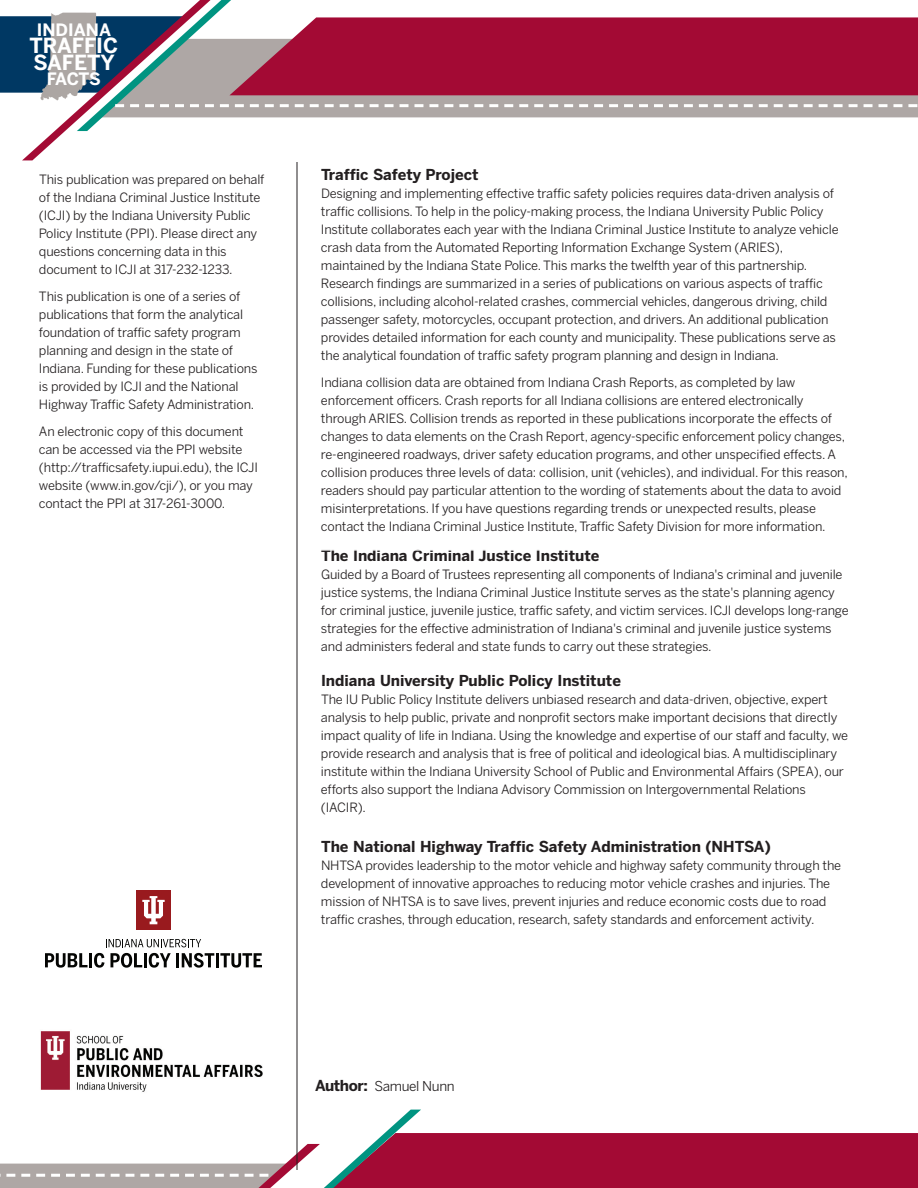
<style>
.page{position:relative;width:918px;height:1188px;background:#fff}
.page>*{position:absolute;margin:0;border:0;box-sizing:border-box;transform-origin:0 0}
.t1{font:700 20.7px/17px "Benton Sans";color:#fff}
.t2{font:700 16.95px "Benton Sans";color:#fff}
.t3{font:700 15px "Benton Sans";color:#231f20}
.t4{font:13.5px "Benton Sans";letter-spacing:-.025em;color:#231f20}
.t5{font:12.75px/18px "Benton Sans";letter-spacing:-.015em;color:#231f20}
.s1{font-weight:700;font-size:15px}
</style>
<div class="page">
<svg style="left:0;top:1110px;width:918px;height:78px"></svg>
<svg style="left:0;top:0;width:918px;height:160px"></svg>
<img style="left:37px;top:9px;width:63px;height:94px">
<hr style="left:297px;top:162px;width:1px;height:1008px;background:#231f20">
<img style="left:40px;top:1031px;width:223px;height:61px">
<div style="left:136px;top:890px;width:35px;height:40px;background:#991a1e"></div>
<svg style="left:142px;top:896px;width:23px;height:28px"></svg>
<svg style="left:106px;top:939px;width:95px;height:8px"></svg>
<svg style="left:45px;top:953px;width:43px;height:15px"></svg>
<hr style="left:89px;top:953px;width:3px;height:14px;background:#040503">
<svg style="left:94px;top:953px;width:48px;height:15px"></svg>
<hr style="left:144px;top:953px;width:3px;height:14px;background:#040503">
<svg style="left:149px;top:953px;width:22px;height:15px"></svg>
<hr style="left:176px;top:953px;width:3px;height:14px;background:#040503">
<svg style="left:182px;top:953px;width:32px;height:15px"></svg>
<hr style="left:216px;top:953px;width:3px;height:14px;background:#040503">
<svg style="left:220px;top:953px;width:42px;height:15px"></svg>
<h2 class="t2" style="left:37px;top:24px;width:76px">INDIANA</h2>
<h1 class="t1" style="left:29px;top:39px;width:90px">TRAFFIC<br>SAFETY</h1>
<h2 class="t2" style="left:47px;top:73px;width:56px">FACTS</h2>
<p class="t5" style="left:39px;top:172px;width:227px">This publication was prepared on behalf of the Indiana Criminal Justice Institute (ICJI) by the Indiana University Public Policy Institute (PPI). Please direct any questions concerning data in this document to ICJI at 317-232-1233.</p>
<p class="t5" style="left:39px;top:289px;width:220px">This publication is one of a series of publications that form the analytical foundation of traffic safety program planning and design in the state of Indiana. Funding for these publications is provided by ICJI and the National Highway Traffic Safety Administration.</p>
<p class="t5" style="left:39px;top:424px;width:221px">An electronic copy of this document can be accessed via the PPI website (http://trafficsafety.iupui.edu), the ICJI website (www.in.gov/cji/), or you may contact the PPI at 317-261-3000.</p>
<p class="t3" style="left:321px;top:169px;width:159px">Traffic Safety Project</p>
<p class="t5" style="left:321px;top:185px;width:519px">Designing and implementing effective traffic safety policies requires data-driven analysis of traffic collisions. To help in the policy-making process, the Indiana University Public Policy Institute collaborates each year with the Indiana Criminal Justice Institute to analyze vehicle crash data from the Automated Reporting Information Exchange System (ARIES), maintained by the Indiana State Police. This marks the twelfth year of this partnership.<br>Research findings are summarized in a series of publications on various aspects of traffic collisions, including alcohol-related crashes, commercial vehicles, dangerous driving, child passenger safety, motorcycles, occupant protection, and drivers. An additional publication provides detailed information for each county and municipality. These publications serve as the analytical foundation of traffic safety program planning and design in Indiana.</p>
<p class="t5" style="left:321px;top:374px;width:528px">Indiana collision data are obtained from Indiana Crash Reports, as completed by law enforcement officers. Crash reports for all Indiana collisions are entered electronically through ARIES. Collision trends as reported in these publications incorporate the effects of changes to data elements on the Crash Report, agency-specific enforcement policy changes, re-engineered roadways, driver safety education programs, and other unspecified effects. A collision produces three levels of data: collision, unit (vehicles), and individual. For this reason, readers should pay particular attention to the wording of statements about the data to avoid misinterpretations. If you have questions regarding trends or unexpected results, please contact the Indiana Criminal Justice Institute, Traffic Safety Division for more information.</p>
<p class="t3" style="left:321px;top:550px;width:280px">The Indiana Criminal Justice Institute</p>
<p class="t5" style="left:321px;top:566px;width:529px">Guided by a Board of Trustees representing all components of Indiana's criminal and juvenile justice systems, the Indiana Criminal Justice Institute serves as the state's planning agency for criminal justice, juvenile justice, traffic safety, and victim services. ICJI develops long-range strategies for the effective administration of Indiana's criminal and juvenile justice systems and administers federal and state funds to carry out these strategies.</p>
<p class="t3" style="left:321px;top:675px;width:301px">Indiana University Public Policy Institute</p>
<p class="t5" style="left:321px;top:691px;width:529px">The IU Public Policy Institute delivers unbiased research and data-driven, objective, expert analysis to help public, private and nonprofit sectors make important decisions that directly impact quality of life in Indiana. Using the knowledge and expertise of our staff and faculty, we provide research and analysis that is free of political and ideological bias. A multidisciplinary institute within the Indiana University School of Public and Environmental Affairs (SPEA), our efforts also support the Indiana Advisory Commission on Intergovernmental Relations (IACIR).</p>
<p class="t3" style="left:321px;top:841px;width:451px">The National Highway Traffic Safety Administration (NHTSA)</p>
<p class="t5" style="left:321px;top:858px;width:522px">NHTSA provides leadership to the motor vehicle and highway safety community through the development of innovative approaches to reducing motor vehicle crashes and injuries. The mission of NHTSA is to save lives, prevent injuries and reduce economic costs due to road traffic crashes, through education, research, safety standards and enforcement activity.</p>
<p class="t4" style="left:315px;top:1081px;width:141px"><span class="s1">Author:</span> Samuel Nunn</p>
</div>
